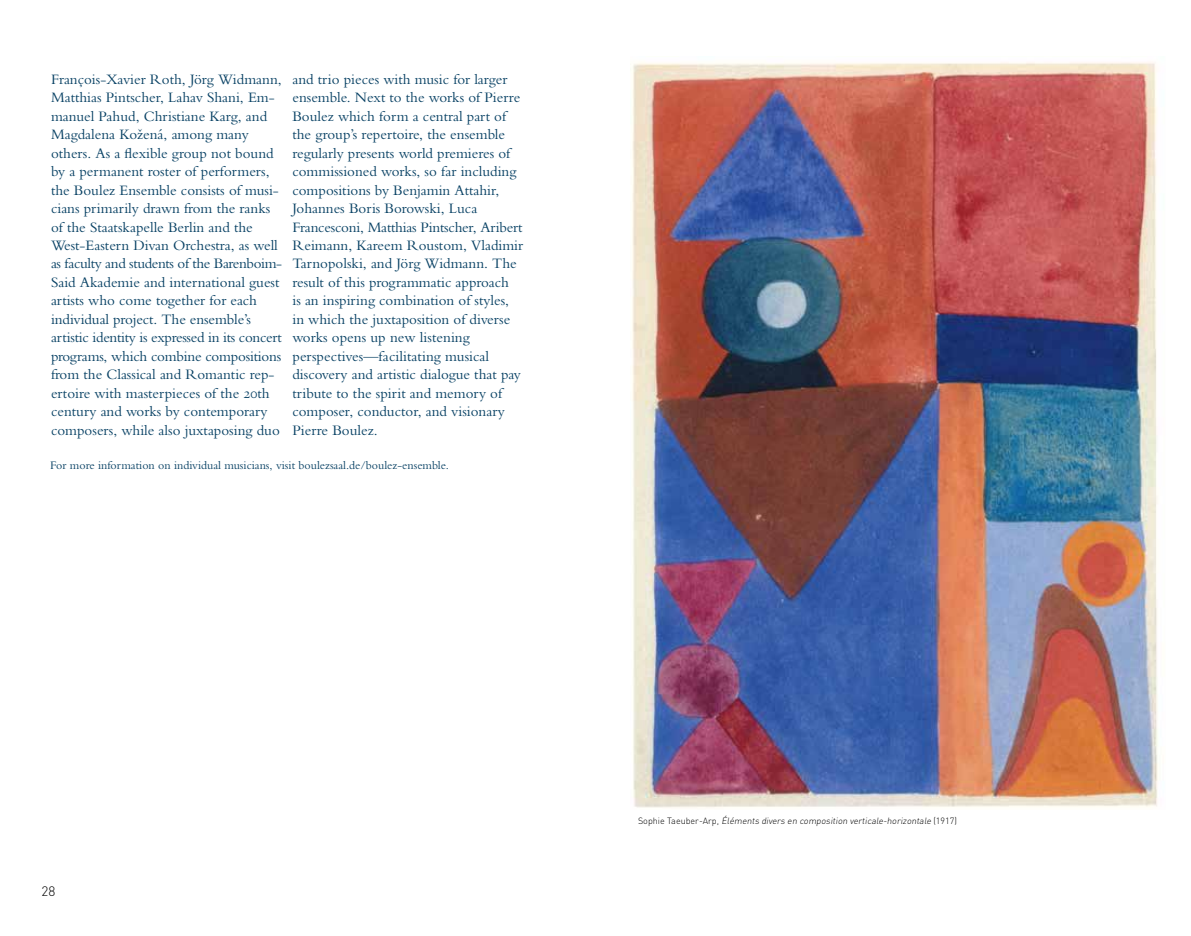
<style>
.page{position:relative;width:1191px;height:936px;background:#fff}
.page>*{position:absolute;margin:0;border:0;box-sizing:border-box;transform-origin:0 0}
.t1{font:15px/18.5px "Bembo MT Pro";color:#084164}
.t2{font:300 13.5px "DIN";color:#000}
.t3{font:12px "Bembo MT Pro";color:#084164}
.t4{font:italic 300 9px "DIN";color:#000}
.s1{font-style:normal}
</style>
<div class="page">
<img style="left:630px;top:62px;width:528px;height:746px">
<p class="t1" style="left:51px;top:69px;width:233px">François-Xavier Roth, Jörg Widmann, Matthias Pintscher, Lahav Shani, Em&shy;manuel Pahud, Christiane Karg, and Magdalena Kožená, among many others. As a flexible group not bound by a permanent roster of performers, the Boulez Ensemble consists of musi&shy;cians primarily drawn from the ranks of the Staatskapelle Berlin and the West-Eastern Divan Orchestra, as well as faculty and students of the Barenboim-Said Akademie and international guest artists who come together for each individual project. The ensemble’s artistic identity is expressed in its concert programs, which combine compositions from the Classical and Romantic rep&shy;ertoire with masterpieces of the 20th century and works by contemporary composers, while also juxtaposing duo</p>
<p class="t1" style="left:292px;top:69px;width:232px">and trio pieces with music for larger ensemble. Next to the works of Pierre Boulez which form a central part of the group’s repertoire, the ensemble regularly presents world premieres of commissioned works, so far including compositions by Benjamin Attahir, Johannes Boris Borowski, Luca Francesconi, Matthias Pintscher, Aribert Reimann, Kareem Roustom, Vladimir Tarnopolski, and Jörg Widmann. The result of this programmatic approach<br>is an inspiring combination of styles, in which the juxtaposition of diverse works opens up new listening perspectives—facilitating musical discovery and artistic dialogue that pay tribute to the spirit and memory of composer, conductor, and visionary Pierre Boulez.</p>
<p class="t3" style="left:50px;top:458px;width:400px">For more information on individual musicians, visit boulezsaal.de/boulez-ensemble.</p>
<p class="t2" style="left:41px;top:883px;width:15px">28</p>
<p class="t4" style="left:638px;top:815px;width:320px"><span class="s1">S o p h i e Ta e u b e r-Arp ,</span> Éléments divers en composition verticale-horizontale <span class="s1">( 1 9 1 7 )</span></p>
</div>
